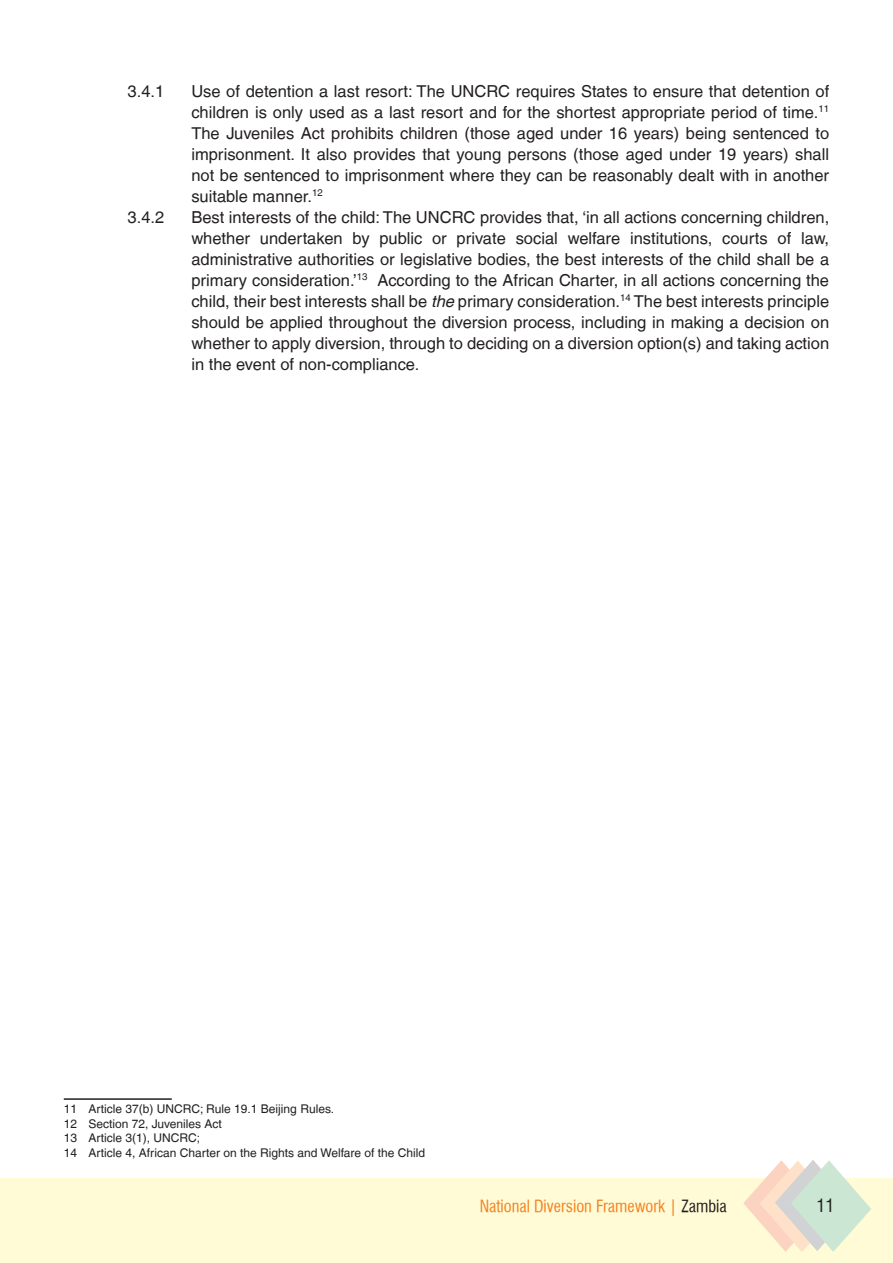
<style>
.page{position:relative;width:893px;height:1263px;background:#fff}
.page>*{position:absolute;margin:0;border:0;box-sizing:border-box;transform-origin:0 0}
.t1{font:condensed 18px "Helvetica";color:#231f20}
.Body_Text_3{font:16.5px/21px "Helvetica LT";color:#231f20;text-align:justify}
.t2{font:16.5px "Halvett Condensed";color:#f58220}
.t3{font:12px "Helvetica LT";color:#231f20}
.s1{font-style:italic}
.s2{color:#231f20}
</style>
<div class="page">
<div style="left:0;top:1178px;width:893px;height:85px;background:#fffbd6"></div>
<svg style="left:743px;top:1160px;width:128px;height:91px"></svg>
<hr style="left:64px;top:1098px;width:108px;height:2px;background:#231f20">
<p class="Body_Text_3" style="left:128px;top:81px;width:38px">3.4.1</p>
<p class="Body_Text_3" style="left:191px;top:81px;width:639px">Use of detention a last resort: The UNCRC requires States to ensure that detention of children is only used as a last resort and for the shortest appropriate period of time.<sup>11<br></sup>The Juveniles Act prohibits children (those aged under 16 years) being sentenced to imprisonment. It also provides that young persons (those aged under 19 years) shall not be sentenced to imprisonment where they can be reasonably dealt with in another suitable manner.<sup>12</sup></p>
<p class="Body_Text_3" style="left:128px;top:207px;width:38px">3.4.2</p>
<p class="Body_Text_3" style="left:191px;top:207px;width:639px">Best interests of the child: The UNCRC provides that, ‘in all actions concerning children, whether undertaken by public or private social welfare institutions, courts of law, administrative authorities or legislative bodies, the best interests of the child shall be a primary consideration.’<sup>13</sup> According to the African Charter, in all actions concerning the child, their best interests shall be <span class="s1">the</span> primary consideration.<sup>14</sup> The best interests principle should be applied throughout the diversion process, including in making a decision on whether to apply diversion, through to deciding on a diversion option(s) and taking action in the event of non-compliance.</p>
<p class="t3" style="left:64px;top:1102px;width:272px">11 Article 37(b) UNCRC; Rule 19.1 Beijing Rules.</p>
<p class="t3" style="left:64px;top:1117px;width:160px">12 Section 72, Juveniles Act</p>
<p class="t3" style="left:64px;top:1131px;width:138px">13 Article 3(1), UNCRC;</p>
<p class="t3" style="left:64px;top:1145px;width:363px">14 Article 4, African Charter on the Rights and Welfare of the Child</p>
<p class="t2" style="left:480px;top:1196px;width:249px">National Diversion Framework | <span class="s2">Zambia</span></p>
<p class="t1" style="left:816px;top:1194px;width:19px">11</p>
</div>
